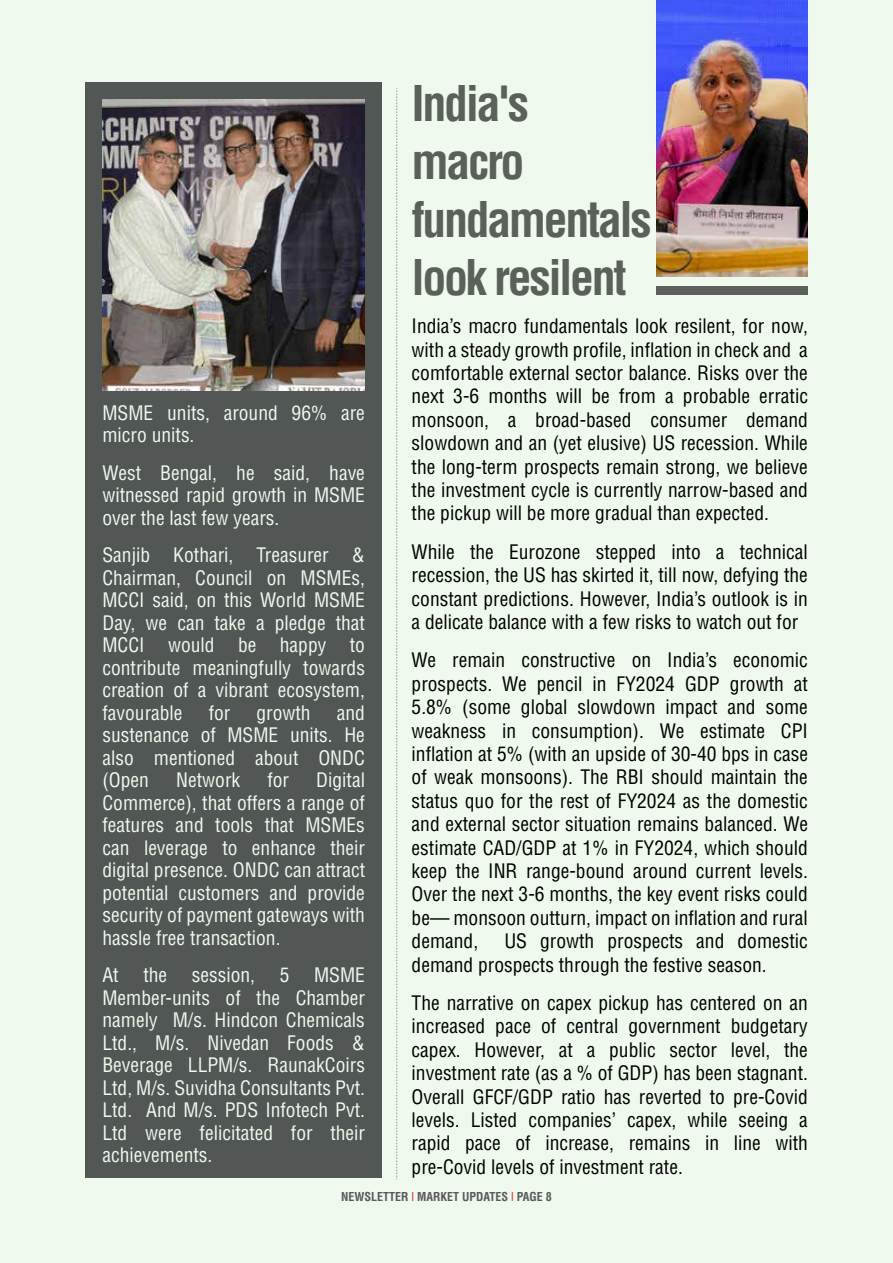
<style>
.page{position:relative;width:893px;height:1263px;background:#eff9ed}
.page>*{position:absolute;margin:0;border:0;box-sizing:border-box;transform-origin:0 0}
.t1{font:700 condensed 48px/57.9px "Helvetica";letter-spacing:-.05em;color:#5b605a}
.t2{font:condensed 19.5px/23.4px "Helvetica";color:#000;text-align:justify}
.t3{font:condensed 19.5px/22.5px "Helvetica";color:#eff9ed;text-align:justify}
.t4{font:700 condensed 12px "Helvetica";color:#58595b}
.s1{font-weight:400;color:#ed1c24}
</style>
<div class="page">
<svg style="left:396px;top:88px;width:1px;height:1091px"></svg>
<div style="left:85px;top:82px;width:297px;height:1095px;background:#525654"></div>
<img style="left:102px;top:100px;width:263px;height:290px">
<img style="left:657px;top:0;width:151px;height:277px">
<div style="left:657px;top:286px;width:151px;height:9px;background:#5b605a"></div>
<p class="t3" style="left:102px;top:401px;width:264px">MSME units, around 96% are micro units.</p>
<p class="t3" style="left:102px;top:461px;width:264px">West Bengal, he said, have witnessed rapid growth in MSME over the last few years.</p>
<p class="t3" style="left:102px;top:544px;width:264px">Sanjib Kothari, Treasurer &amp; Chairman, Council on MSMEs, MCCI said, on this World MSME Day, we can take a pledge that MCCI would be happy to contribute meaningfully towards creation of a vibrant ecosystem, favourable</p>
<p class="t3" style="left:209px;top:701px;width:23px">for</p>
<p class="t3" style="left:257px;top:701px;width:56px">growth</p>
<p class="t3" style="left:102px;top:701px;width:264px;text-indent:234px">and sustenance of MSME units. He also mentioned about ONDC (Open</p>
<p class="t3" style="left:176px;top:769px;width:65px">Network</p>
<p class="t3" style="left:267px;top:769px;width:23px">for</p>
<p class="t3" style="left:102px;top:769px;width:264px;text-indent:214px">Digital Commerce), that offers a range of features and tools that MSMEs can leverage to enhance their digital presence. ONDC can attract potential customers and provide security of payment gateways with hassle free transaction.</p>
<p class="t3" style="left:102px;top:964px;width:18px">At</p>
<p class="t3" style="left:143px;top:964px;width:25px">the</p>
<p class="t3" style="left:192px;top:964px;width:65px">session,</p>
<p class="t3" style="left:280px;top:964px;width:11px">5</p>
<p class="t3" style="left:102px;top:964px;width:264px;text-indent:212px">MSME Member-units of the Chamber namely M/s. Hindcon Chemicals Ltd., M/s. Nivedan Foods &amp; Beverage LLPM/s. RaunakCoirs Ltd, M/s. Suvidha Consultants Pvt.<br>Ltd. And M/s. PDS Infotech Pvt.<br>Ltd were felicitated for their achievements.</p>
<h1 class="t1" style="left:412px;top:74px;width:242px">India's macro fundamentals look resilent</h1>
<p class="t2" style="left:412px;top:314px;width:398px">India’s macro fundamentals look resilent, for now, with a steady growth profile, inflation in check and a comfortable external sector balance. Risks over the next 3-6 months will be from a probable erratic monsoon, a broad-based consumer demand slowdown and an (yet elusive) US recession. While the long-term prospects remain strong, we believe the investment cycle is currently narrow-based and the pickup will be more gradual than expected.</p>
<p class="t2" style="left:412px;top:540px;width:398px">While the Eurozone stepped into a technical recession, the US has skirted it, till now, defying the constant predictions. However, India’s outlook is in a delicate balance with a few risks to watch out for</p>
<p class="t2" style="left:412px;top:648px;width:398px">We remain constructive on India’s economic prospects. We pencil in FY2024 GDP growth at 5.8% (some global slowdown impact and some weakness in consumption). We estimate CPI inflation at 5% (with an upside of 30-40 bps in case of weak monsoons). The RBI should maintain the status quo for the rest of FY2024 as the domestic and external sector situation remains balanced. We estimate CAD/GDP at 1% in FY2024, which should keep the INR range-bound around current levels.<br>Over the next 3-6 months, the key event risks could be— monsoon outturn, impact on inflation and rural demand,</p>
<p class="t2" style="left:412px;top:929px;width:398px;text-indent:93px">US growth prospects and domestic demand prospects through the festive season.</p>
<p class="t2" style="left:412px;top:991px;width:398px">The narrative on capex pickup has centered on an increased pace of central government budgetary capex. However, at a public sector level, the investment rate (as a % of GDP) has been stagnant.<br>Overall GFCF/GDP ratio has reverted to pre-Covid levels. Listed companies’ capex, while seeing a rapid pace of increase, remains in line with pre-Covid levels of investment rate.</p>
<p class="t4" style="left:341px;top:1188px;width:212px">NEWSLETTER <span class="s1">l</span> MARKET UPDATES <span class="s1">l</span> PAGE 8</p>
</div>
